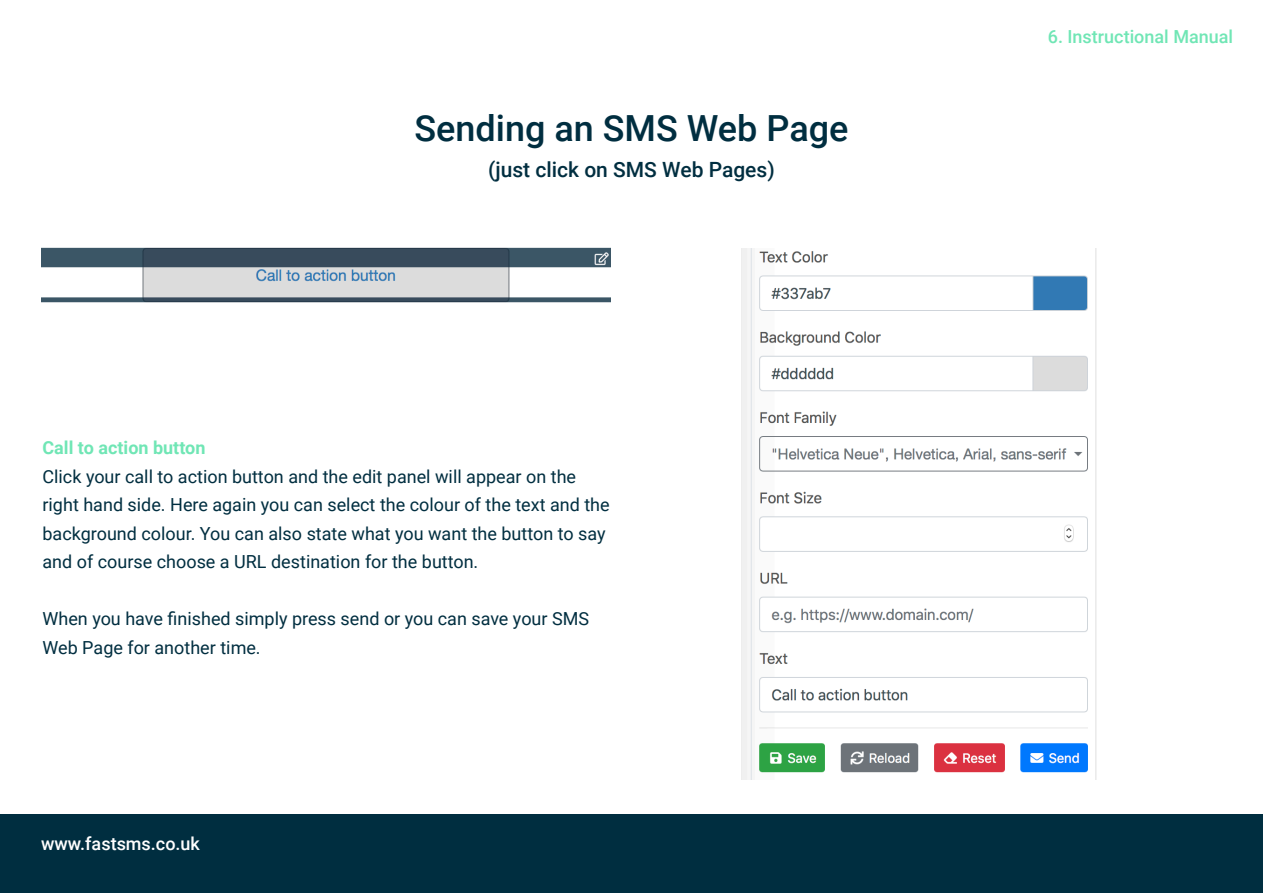
<style>
.page{position:relative;width:1263px;height:893px;background:#fff}
.page>*{position:absolute;margin:0;border:0;box-sizing:border-box;transform-origin:0 0}
.t1{font:500 36px "Roboto";color:#002e40}
.t2{font:500 21px "Roboto";color:#002e40}
.t3{font:18px/28.5px "Roboto";color:#002e40}
.t4{font:500 18px "Roboto";color:#70e6b5}
.t5{font:700 18px "Roboto";color:#70e6b5}
.t6{font:500 18px "Roboto";color:#fff}
</style>
<div class="page">
<div style="left:0;top:814px;width:1263px;height:79px;background:#002e40"></div>
<img style="left:41px;top:247px;width:569px;height:56px">
<img style="left:741px;top:249px;width:356px;height:530px">
<p class="t1" style="left:414px;top:103px;width:436px">Sending an SMS Web Page</p>
<p class="t2" style="left:488px;top:155px;width:288px">(just click on SMS Web Pages)</p>
<p class="t5" style="left:43px;top:435px;width:164px">Call to action button</p>
<p class="t3" style="left:43px;top:461px;width:569px">Click your call to action button and the edit panel will appear on the right hand side. Here again you can select the colour of the text and the background colour. You can also state what you want the button to say and of course choose a URL destination for the button.</p>
<p class="t3" style="left:43px;top:604px;width:548px">When you have finished simply press send or you can save your SMS<br>Web Page for another time.</p>
<p class="t6" style="left:41px;top:831px;width:160px">www.fastsms.co.uk</p>
<p class="t4" style="left:1048px;top:24px;width:187px">6. Instructional Manual</p>
</div>
